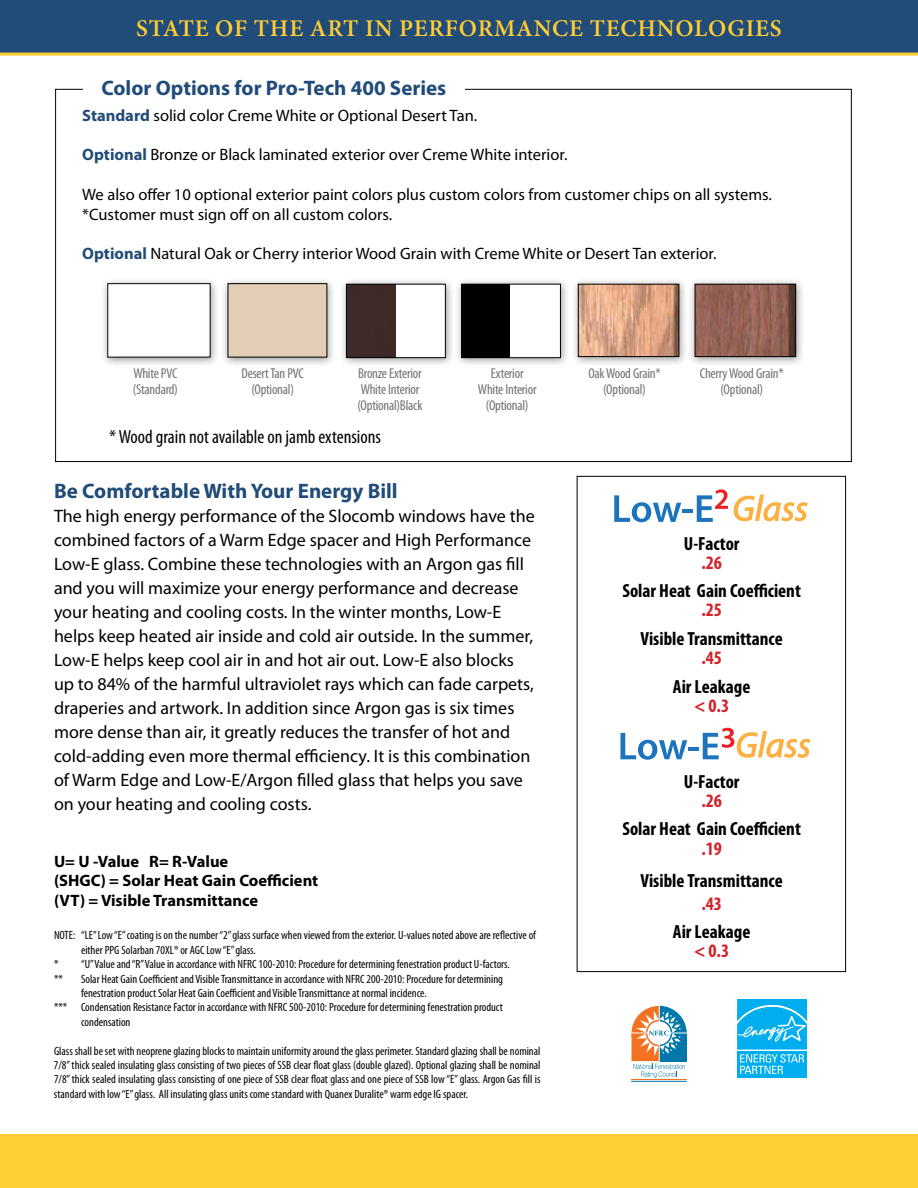
<style>
.page{position:relative;width:918px;height:1188px;background:#fff}
.page>*{position:absolute;margin:0;border:0;box-sizing:border-box;transform-origin:0 0}
.t1{font:600 24px "Minion Pro";letter-spacing:.035em;color:#ffce35}
.t2{font:700 21px "Myriad Pro";color:#214b78}
.t3{font:700 condensed 19.05px "Myriad Pro";color:#000}
.t4{font:condensed 19.05px "Myriad Pro";color:#000}
.t5{font:700 condensed 19.05px "Myriad Pro";color:#d2232a}
.t6{font:18px/24px "Myriad Pro";color:#000}
.t7{font:16.5px/19.8px "Myriad Pro";color:#000}
.t8{font:700 16.5px/19.8px "Myriad Pro";color:#000}
.t9{font:condensed 14.25px/16.2px "Myriad Pro";letter-spacing:-.015em;color:#727272;text-align:center}
.t10{font:condensed 12px/14.4px "Myriad Pro";color:#000;text-align:justify}
.s1{font-weight:700;color:#214b78}
</style>
<div class="page">
<svg style="left:0;top:0;width:918px;height:56px;background:#2e5375"></svg>
<div style="left:0;top:1134px;width:918px;height:54px;background:#ffce35"></div>
<div style="left:100px;top:277px;width:120px;height:91px;background:#000;opacity:.4"></div>
<div style="left:108px;top:284px;width:102px;height:73px;background:#fff"></div>
<div style="left:107px;top:283px;width:103px;height:74px;border:1px solid #000"></div>
<div style="left:220px;top:277px;width:117px;height:91px;background:#000;opacity:.4"></div>
<div style="left:228px;top:284px;width:99px;height:73px;background:#e2cdb6"></div>
<div style="left:339px;top:277px;width:116px;height:91px;background:#000;opacity:.4"></div>
<div style="left:346px;top:284px;width:99px;height:74px;background:#fff"></div>
<div style="left:348px;top:286px;width:48px;height:70px;background:#3e2a28"></div>
<div style="left:346px;top:284px;width:100px;height:74px;border:1px solid #000"></div>
<div style="left:571px;top:277px;width:118px;height:90px;background:#000;opacity:.4"></div>
<img style="left:580px;top:286px;width:97px;height:69px">
<div style="left:578px;top:284px;width:101px;height:73px;border:1px solid #000"></div>
<div style="left:688px;top:277px;width:117px;height:90px;background:#000;opacity:.4"></div>
<img style="left:697px;top:286px;width:97px;height:69px">
<div style="left:695px;top:284px;width:101px;height:73px;border:1px solid #000"></div>
<div style="left:454px;top:277px;width:116px;height:91px;background:#000;opacity:.4"></div>
<div style="left:462px;top:284px;width:98px;height:74px;background:#fff"></div>
<div style="left:462px;top:284px;width:48px;height:74px;background:#000"></div>
<div style="left:461px;top:284px;width:100px;height:74px;border:1px solid #000"></div>
<div style="left:577px;top:476px;width:269px;height:496px;border:1px solid #000"></div>
<svg style="left:614px;top:489px;width:194px;height:33px"></svg>
<svg style="left:620px;top:733px;width:67px;height:27px"></svg>
<hr style="left:689px;top:747px;width:10px;height:4px;background:#1c75bc">
<svg style="left:703px;top:728px;width:108px;height:31px"></svg>
<svg style="left:737px;top:999px;width:70px;height:79px;background:#2abbf1"></svg>
<svg style="left:631px;top:1005px;width:56px;height:77px"></svg>
<h1 class="t1" style="left:136px;top:12px;width:647px">STATE OF THE ART IN PERFORMANCE TECHNOLOGIES</h1>
<h2 class="t2" style="left:101px;top:74px;width:347px">Color Options for Pro-Tech 400 Series</h2>
<h3 class="t7" style="left:82px;top:105px;width:397px"><span class="s1">Standard</span> solid color Creme White or Optional Desert Tan.</h3>
<h3 class="t7" style="left:82px;top:144px;width:487px"><span class="s1">Optional</span> Bronze or Black laminated exterior over Creme White interior.</h3>
<h3 class="t7" style="left:82px;top:184px;width:691px">We also offer 10 optional exterior paint colors plus custom colors from customer chips on all systems. *Customer must sign off on all custom colors.</h3>
<h3 class="t7" style="left:82px;top:243px;width:636px"><span class="s1">Optional</span> Natural Oak or Cherry interior Wood Grain with Creme White or Desert Tan exterior.</h3>
<p class="t9" style="left:133px;top:365px;width:47px;text-align:left">White PVC (Standard)</p>
<p class="t9" style="left:241px;top:365px;width:64px">Desert Tan PVC (Optional)</p>
<p class="t9" style="left:358px;top:365px;width:66px;text-align:left">Bronze Exterior<br>White Interior (Optional)Black</p>
<p class="t9" style="left:478px;top:365px;width:60px">Exterior<br>White Interior (Optional)</p>
<p class="t9" style="left:588px;top:365px;width:74px">Oak Wood Grain* (Optional)</p>
<p class="t9" style="left:700px;top:365px;width:85px">Cherry Wood Grain* (Optional)</p>
<h3 class="t4" style="left:109px;top:425px;width:273px">*Wood grain not available on jamb extensions</h3>
<h2 class="t2" style="left:54px;top:477px;width:345px">Be Comfortable With Your Energy Bill</h2>
<p class="t6" style="left:54px;top:504px;width:482px">The high energy performance of the Slocomb windows have the combined factors of a Warm Edge spacer and High Performance Low-E glass. Combine these technologies with an Argon gas fill and you will maximize your energy performance and decrease your heating and cooling costs. In the winter months, Low-E helps keep heated air inside and cold air outside. In the summer, Low-E helps keep cool air in and hot air out. Low-E also blocks up to 84% of the harmful ultraviolet rays which can fade carpets, draperies and artwork. In addition since Argon gas is six times more dense than air, it greatly reduces the transfer of hot and cold-adding even more thermal efficiency. It is this combination of Warm Edge and Low-E/Argon filled glass that helps you save on your heating and cooling costs.</p>
<h3 class="t8" style="left:54px;top:851px;width:266px">U= U -Value R= R-Value<br>(SHGC) = Solar Heat Gain Coefficient (VT) = Visible Transmittance</h3>
<p class="t10" style="left:54px;top:928px;width:484px">NOTE: “LE”Low“E”coating is on the number“2”glass surface when viewed from the exterior. U-values noted above are reflective of</p>
<p class="t10" style="left:81px;top:943px;width:176px">either PPG Solarban 70XL® or AGC Low“E”glass.</p>
<p class="t10" style="left:54px;top:957px;width:457px">* “U”Value and“R”Value in accordance with NFRC 100-2010: Procedure for determining fenestration product U-factors.</p>
<p class="t10" style="left:54px;top:971px;width:10px">**</p>
<p class="t10" style="left:81px;top:971px;width:424px">Solar Heat Gain Coefficient and VisibleTransmittance in accordance with NFRC 200-2010: Procedure for determining</p>
<p class="t10" style="left:81px;top:986px;width:347px">fenestration product Solar Heat Gain Coefficient and VisibleTransmittance at normal incidence.</p>
<p class="t10" style="left:54px;top:1000px;width:450px">*** Condensation Resistance Factor in accordance with NFRC 500-2010: Procedure for determining fenestration product</p>
<p class="t10" style="left:81px;top:1015px;width:51px">condensation</p>
<p class="t10" style="left:54px;top:1043px;width:488px">Glass shall be set with neoprene glazing blocks to maintain uniformity around the glass perimeter. Standard glazing shall be nominal 7/8”thick sealed insulating glass consisting of two pieces of SSB clear float glass (double glazed). Optional glazing shall be nominal 7/8”thick sealed insulating glass consisting of one piece of SSB clear float glass and one piece of SSB low“E”glass. Argon Gas fill is standard with low“E”glass. All insulating glass units come standard with Quanex Duralite® warm edge IG spacer.</p>
<h3 class="t3" style="left:684px;top:531px;width:57px">U-Factor</h3>
<h3 class="t5" style="left:701px;top:550px;width:22px">.26</h3>
<h3 class="t3" style="left:622px;top:579px;width:180px">Solar Heat Gain Coefficient</h3>
<h3 class="t5" style="left:701px;top:598px;width:22px">.25</h3>
<h3 class="t3" style="left:641px;top:627px;width:144px">Visible Transmittance</h3>
<h3 class="t5" style="left:701px;top:646px;width:22px">.45</h3>
<h3 class="t3" style="left:673px;top:674px;width:79px">Air Leakage</h3>
<h3 class="t5" style="left:694px;top:693px;width:37px">&lt; 0.3</h3>
<h3 class="t3" style="left:684px;top:770px;width:57px">U-Factor</h3>
<h3 class="t5" style="left:701px;top:789px;width:22px">.26</h3>
<h3 class="t3" style="left:622px;top:817px;width:180px">Solar Heat Gain Coefficient</h3>
<h3 class="t5" style="left:701px;top:836px;width:22px">.19</h3>
<h3 class="t3" style="left:641px;top:869px;width:144px">Visible Transmittance</h3>
<h3 class="t5" style="left:701px;top:892px;width:22px">.43</h3>
<h3 class="t3" style="left:673px;top:920px;width:79px">Air Leakage</h3>
<h3 class="t5" style="left:694px;top:939px;width:37px">&lt; 0.3</h3>
</div>
